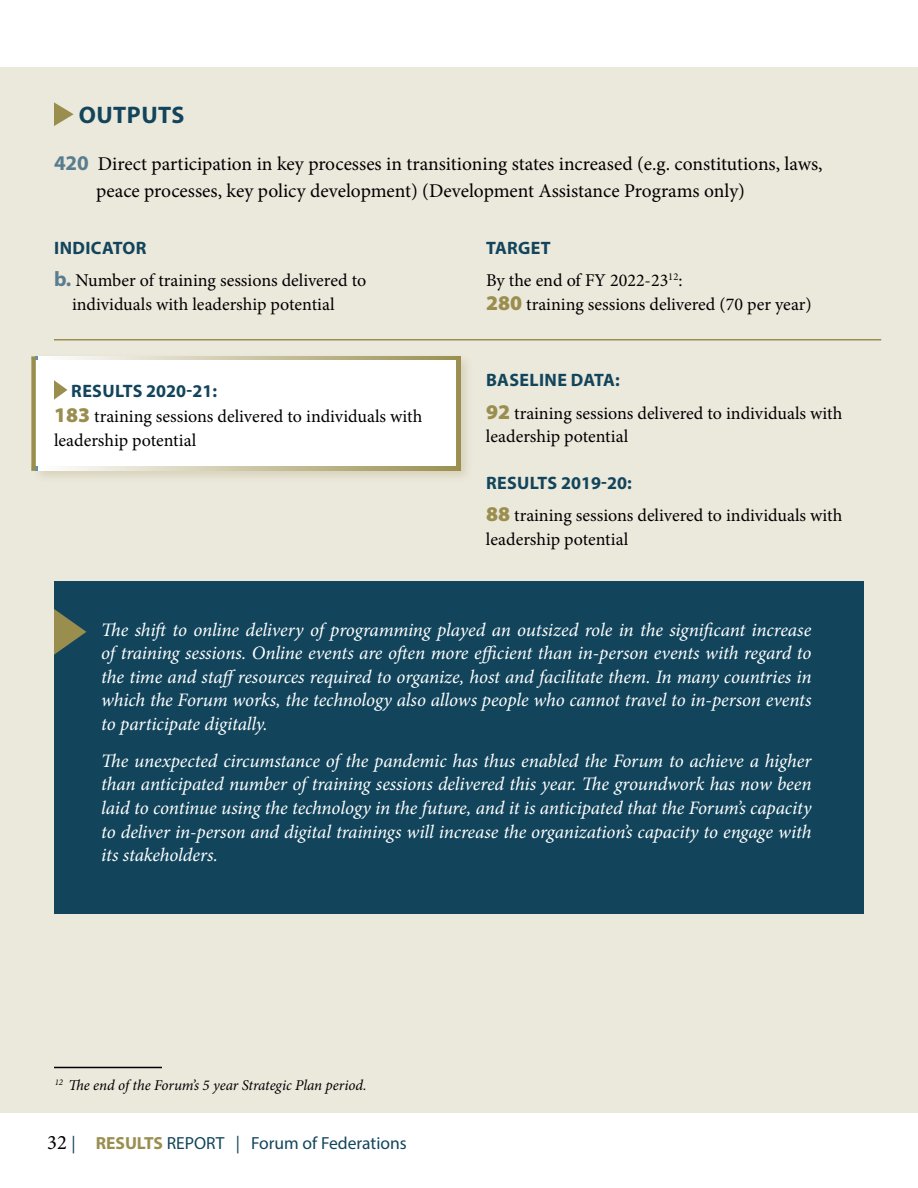
<style>
.page{position:relative;width:918px;height:1188px;background:#fff}
.page>*{position:absolute;margin:0;border:0;box-sizing:border-box;transform-origin:0 0}
.t1{font:700 24px "Myriad Pro";letter-spacing:.02em;color:#12455c}
.t2{font:19.5px/27px "Minion Pro";color:#000}
.t3{font:italic 19.05px/23.5px "Minion Pro";letter-spacing:-.01em;color:#fff;text-align:justify}
.t4{font:18px/23.5px "Minion Pro";color:#000}
.t5{font:700 18px "Myriad Pro";letter-spacing:.02em;color:#12455c}
.t6{font:17.55px "Myriad Pro";color:#12455c}
.t7{font:italic 15px "Minion Pro";letter-spacing:-.005em;color:#000}
.s1{font-family:"Myriad Pro";font-weight:700;font-size:21px;color:#597d8d}
.s2{font-family:"Myriad Pro";font-weight:900;font-size:21px;color:#9a8e4f}
.s3{font-family:"Minion Pro";font-size:20.55px;color:#000}
.s4{font-weight:700;color:#9a8e4f}
</style>
<div class="page">
<div style="left:0;top:67px;width:918px;height:1045px;background:#ebe8dc"></div>
<div style="left:32px;top:353px;width:442px;height:131px;background:#9a8e4f;opacity:.24"></div>
<svg style="left:36px;top:356px;width:424px;height:114px"></svg>
<div style="left:31px;top:361px;width:425px;height:105px;background:#fff"></div>
<div style="left:31px;top:356px;width:5px;height:115px;background:#9a8e4f"></div>
<svg style="left:54px;top:102px;width:20px;height:24px"></svg>
<svg style="left:54px;top:380px;width:14px;height:20px"></svg>
<div style="left:54px;top:581px;width:810px;height:201px;background:#12455c"></div>
<div style="left:54px;top:713px;width:810px;height:201px;background:#12455c"></div>
<svg style="left:54px;top:609px;width:32px;height:46px"></svg>
<hr style="left:54px;top:339px;width:827px;height:1px;background:#9a8e4f">
<hr style="left:54px;top:1067px;width:108px;height:1px;background:#000007">
<p class="t1" style="left:79px;top:99px;width:107px">OUTPUTS</p>
<p class="t2" style="left:96px;top:151px;width:728px;text-indent:-42px"><span class="s1">420</span> Direct participation in key processes in transitioning states increased (e.g. constitutions, laws, peace processes, key policy development) (Development Assistance Programs only)</p>
<p class="t5" style="left:54px;top:236px;width:94px">INDICATOR</p>
<p class="t4" style="left:72px;top:269px;width:296px;text-indent:-18px"><span class="s1">b.</span> Number of training sessions delivered to individuals with leadership potential</p>
<p class="t5" style="left:486px;top:236px;width:66px">TARGET</p>
<p class="t4" style="left:486px;top:269px;width:327px">By the end of FY 2022-23<sup>12</sup>:<br><span class="s2">280</span> training sessions delivered (70 per year)</p>
<p class="t5" style="left:71px;top:379px;width:147px">RESULTS 2020-21:</p>
<p class="t4" style="left:54px;top:405px;width:370px"><span class="s2">183</span> training sessions delivered to individuals with leadership potential</p>
<p class="t5" style="left:486px;top:369px;width:135px">BASELINE DATA:</p>
<p class="t4" style="left:486px;top:401px;width:358px"><span class="s2">92</span> training sessions delivered to individuals with leadership potential</p>
<p class="t5" style="left:486px;top:471px;width:147px">RESULTS 2019-20:</p>
<p class="t4" style="left:486px;top:504px;width:358px"><span class="s2">88</span> training sessions delivered to individuals with leadership potential</p>
<p class="t3" style="left:101px;top:618px;width:712px">The shift to online delivery of programming played an outsized role in the significant increase of training sessions. Online events are often more efficient than in-person events with regard to the time and staffresources required to organize, host and facilitate them. In many countries in which the Forum works, the technology also allows people who cannot travel to in-person events to participate digitally.</p>
<p class="t3" style="left:101px;top:749px;width:712px">The unexpected circumstance of the pandemic has thus enabled the Forum to achieve a higher than anticipated number of training sessions delivered this year. The groundwork has now been laid to continue using the technology in the future, and it is anticipated that the Forum’s capacity to deliver in-person and digital trainings will increase the organization’s capacity to engage with its stakeholders.</p>
<p class="t7" style="left:55px;top:1075px;width:313px"><sup>12</sup> The end of the Forum’s 5 year Strategic Plan period.</p>
<p class="t6" style="left:47px;top:1133px;width:361px"><span class="s3">32</span> | <span class="s4">RESULTS</span> REPORT | Forum of Federations</p>
</div>
